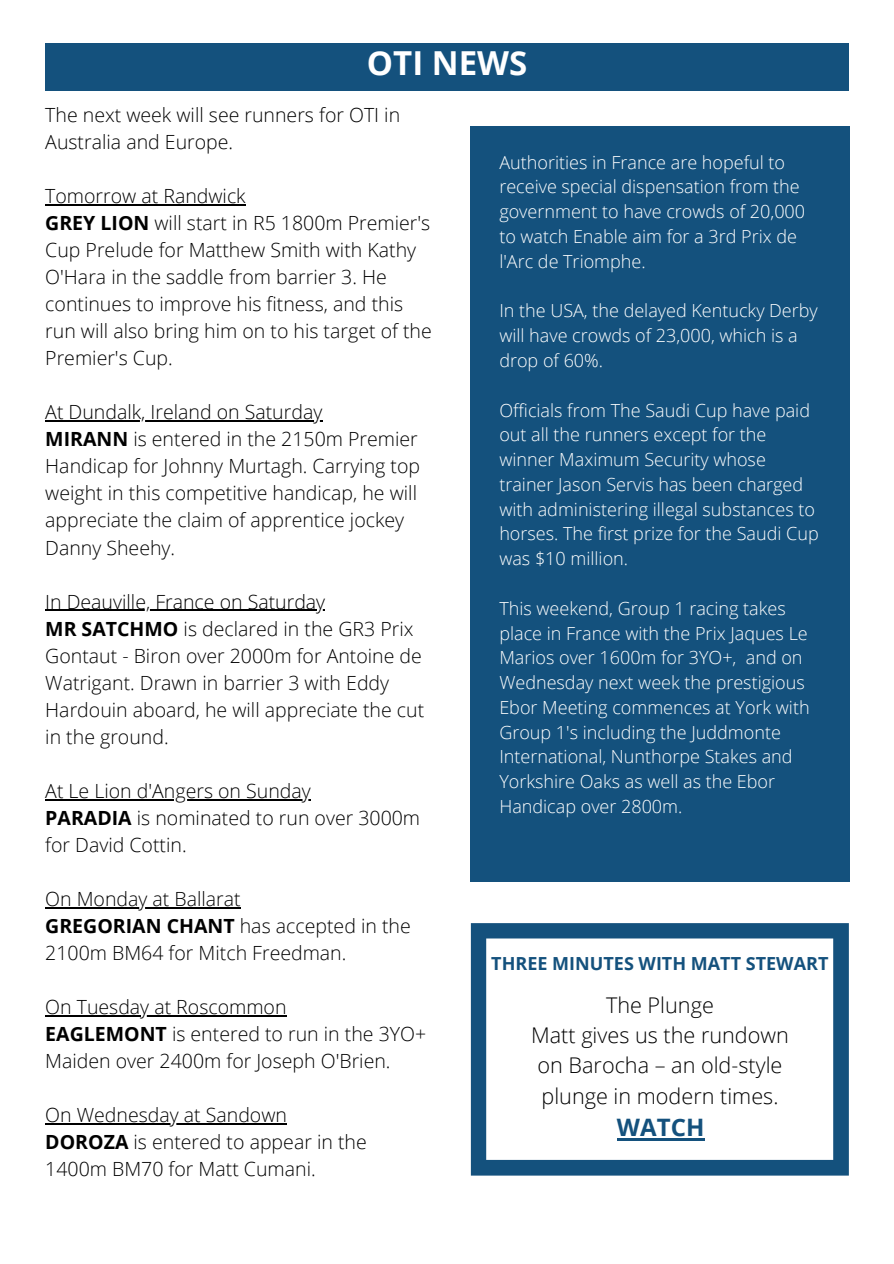
<style>
.page{position:relative;width:894px;height:1264px;background:#fff}
.page>*{position:absolute;margin:0;border:0;box-sizing:border-box;transform-origin:0 0}
.t1{font:700 33px "Open Sans";color:#fff}
.t2{font:700 24px "Open Sans";color:#14517d}
.t3{font:300 21.6px/30.2px "Open Sans";color:#000;text-align:center}
.t4{font:300 19.5px/27px "Open Sans";color:#000}
.t5{font:300 18px/24.8px "Open Sans";color:#fff}
.t6{font:700 18px "Open Sans";color:#14517d}
.s1{font-weight:700}
</style>
<div class="page">
<div style="left:45px;top:43px;width:803px;height:48px;background:#14517d"></div>
<hr style="left:45px;top:204px;width:201px;height:1px;background:#000">
<hr style="left:45px;top:420px;width:277px;height:1px;background:#000">
<hr style="left:45px;top:609px;width:280px;height:2px;background:#000">
<hr style="left:45px;top:799px;width:266px;height:1px;background:#000">
<hr style="left:45px;top:907px;width:196px;height:1px;background:#000">
<hr style="left:45px;top:1015px;width:241px;height:1px;background:#000">
<hr style="left:45px;top:1123px;width:242px;height:1px;background:#000">
<svg style="left:470px;top:923px;width:378px;height:252px"></svg>
<div style="left:470px;top:126px;width:379px;height:755px;background:#14517d"></div>
<hr style="left:616px;top:1138px;width:88px;height:2px;background:#14517d">
<h1 class="t1" style="left:367px;top:40px;width:162px">OTI NEWS</h1>
<p class="t4" style="left:45px;top:101px;width:356px">The next week will see runners for OTI in<br>Australia and Europe.</p>
<p class="t4" style="left:45px;top:182px;width:388px">Tomorrow at Randwick<br><span class="s1">GREY LION</span> will start in R5 1800m Premier's Cup Prelude for Matthew Smith with Kathy O'Hara in the saddle from barrier 3. He continues to improve his fitness, and this run will also bring him on to his target of the Premier's Cup.</p>
<p class="t4" style="left:45px;top:398px;width:376px">At Dundalk, Ireland on Saturday<br><span class="s1">MIRANN</span> is entered in the 2150m Premier Handicap for Johnny Murtagh. Carrying top weight in this competitive handicap, he will appreciate the claim of apprentice jockey Danny Sheehy.</p>
<p class="t4" style="left:45px;top:587px;width:380px">In Deauville, France on Saturday<br><span class="s1">MR SATCHMO</span> is declared in the GR3 Prix Gontaut - Biron over 2000m for Antoine de Watrigant. Drawn in barrier 3 with Eddy Hardouin aboard, he will appreciate the cut in the ground.</p>
<p class="t4" style="left:45px;top:776px;width:376px">At Le Lion d'Angers on Sunday<br><span class="s1">PARADIA</span> is nominated to run over 3000m for David Cottin.</p>
<p class="t4" style="left:45px;top:884px;width:367px">On Monday at Ballarat<br><span class="s1">GREGORIAN CHANT</span> has accepted in the<br>2100m BM64 for Mitch Freedman.</p>
<p class="t4" style="left:45px;top:993px;width:382px">On Tuesday at Roscommon<br><span class="s1">EAGLEMONT</span> is entered to run in the 3YO+<br>Maiden over 2400m for Joseph O'Brien.</p>
<p class="t4" style="left:45px;top:1101px;width:323px">On Wednesday at Sandown<br><span class="s1">DOROZA</span> is entered to appear in the<br>1400m BM70 for Matt Cumani.</p>
<p class="t5" style="left:499px;top:149px;width:307px">Authorities in France are hopeful to receive special dispensation from the government to have crowds of 20,000 to watch Enable aim for a 3rd Prix de l'Arc de Triomphe.</p>
<p class="t5" style="left:499px;top:298px;width:320px">In the USA, the delayed Kentucky Derby will have crowds of 23,000, which is a drop of 60%.</p>
<p class="t5" style="left:499px;top:397px;width:321px">Officials from The Saudi Cup have paid out all the runners except for the winner Maximum Security whose trainer Jason Servis has been charged with administering illegal substances to horses. The first prize for the Saudi Cup was $10 million.</p>
<p class="t5" style="left:499px;top:595px;width:312px">This weekend, Group 1 racing takes place in France with the Prix Jaques Le Marios over 1600m for 3YO+, and on Wednesday next week the prestigious Ebor Meeting commences at York with Group 1's including the Juddmonte International, Nunthorpe Stakes and Yorkshire Oaks as well as the Ebor Handicap over 2800m.</p>
<p class="t6" style="left:491px;top:950px;width:338px">THREE MINUTES WITH MATT STEWART</p>
<p class="t3" style="left:531px;top:989px;width:259px">The Plunge<br>Matt gives us the rundown on Barocha – an old-style plunge in modern times.</p>
<p class="t2" style="left:616px;top:1110px;width:89px">WATCH</p>
</div>
